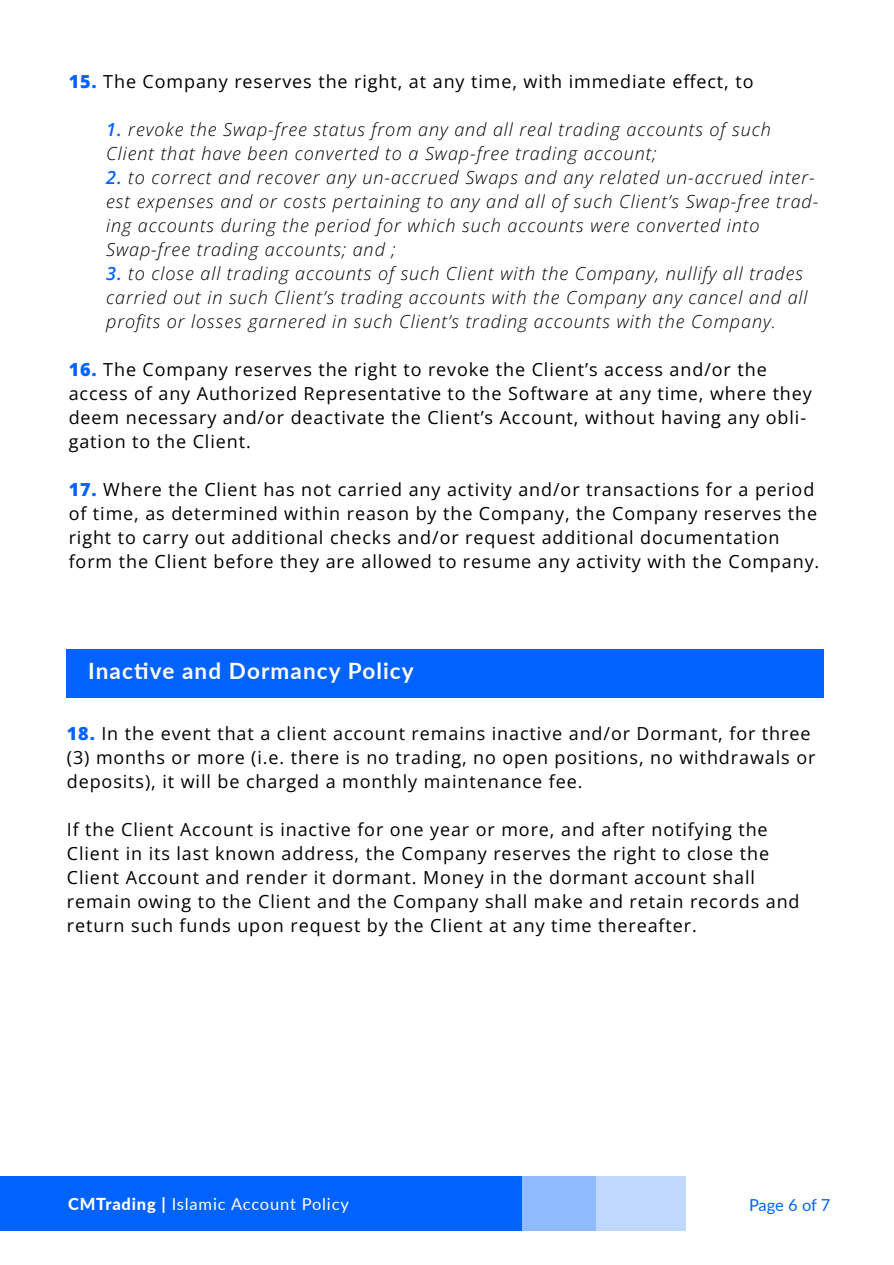
<style>
.page{position:relative;width:894px;height:1265px;background:#fff}
.page>*{position:absolute;margin:0;border:0;box-sizing:border-box;transform-origin:0 0}
.t1{font:700 22.5px "Lato";letter-spacing:.05em;color:#fff}
.t2{font:18px/24px "Open Sans";letter-spacing:.05em;color:#000}
.t3{font:italic 300 18px/24px "Open Sans";letter-spacing:.05em;color:#000}
.t4{font:16.5px "Lato";letter-spacing:.05em;color:#fff}
.t5{font:16.5px "Lato";letter-spacing:-.01em;color:#0063ff}
.s1{font-weight:800;color:#0063ff}
.s2{font-weight:600;color:#0063ff}
.s3{font-weight:800}
</style>
<div class="page">
<div style="left:67px;top:649px;width:757px;height:48px;background:#0063ff"></div>
<div style="left:0;top:1176px;width:686px;height:54px;background:#c0d8ff"></div>
<div style="left:0;top:1176px;width:596px;height:54px;background:#90bbff"></div>
<div style="left:0;top:1176px;width:522px;height:54px;background:#0063ff"></div>
<p class="t2" style="left:69px;top:69px;width:686px"><span class="s1">15.</span> The Company reserves the right, at any time, with immediate effect, to</p>
<p class="t3" style="left:106px;top:117px;width:666px"><span class="s2">1.</span> revoke the Swap-free status from any and all real trading accounts of such<br>Client that have been converted to a Swap-free trading account;</p>
<p class="t3" style="left:106px;top:165px;width:714px"><span class="s2">2.</span> to correct and recover any un-accrued Swaps and any related un-accrued inter&shy;est expenses and or costs pertaining to any and all of such Client’s Swap-free trad&shy;ing accounts during the period for which such accounts were converted into Swap-free trading accounts; and ;</p>
<p class="t3" style="left:106px;top:261px;width:703px"><span class="s2">3.</span> to close all trading accounts of such Client with the Company, nullify all trades carried out in such Client’s trading accounts with the Company any cancel and all profits or losses garnered in such Client’s trading accounts with the Company.</p>
<p class="t2" style="left:69px;top:357px;width:745px"><span class="s1">16.</span> The Company reserves the right to revoke the Client’s access and/or the access of any Authorized Representative to the Software at any time, where they deem necessary and/or deactivate the Client’s Account, without having any obli&shy;gation to the Client.</p>
<p class="t2" style="left:69px;top:477px;width:752px"><span class="s1">17.</span> Where the Client has not carried any activity and/or transactions for a period of time, as determined within reason by the Company, the Company reserves the right to carry out additional checks and/or request additional documentation form the Client before they are allowed to resume any activity with the Company.</p>
<p class="t1" style="left:88px;top:654px;width:327px">Inactive аnd Dormancy Policy</p>
<p class="t2" style="left:67px;top:720px;width:750px"><span class="s1">18.</span> In the event that a client account remains inactive and/or Dormant, for three (3) months or more (i.e. there is no trading, no open positions, no withdrawals or deposits), it will be charged a monthly maintenance fee.</p>
<p class="t2" style="left:67px;top:816px;width:734px">If the Client Account is inactive for one year or more, and after notifying the Client in its last known address, the Company reserves the right to close the Client Account and render it dormant. Money in the dormant account shall remain owing to the Client and the Company shall make and retain records and return such funds upon request by the Client at any time thereafter.</p>
<p class="t4" style="left:68px;top:1191px;width:282px"><span class="s3">CMTrading |</span> Islamic Account Policy</p>
<p class="t5" style="left:749px;top:1193px;width:83px">Page 6 of 7</p>
</div>
